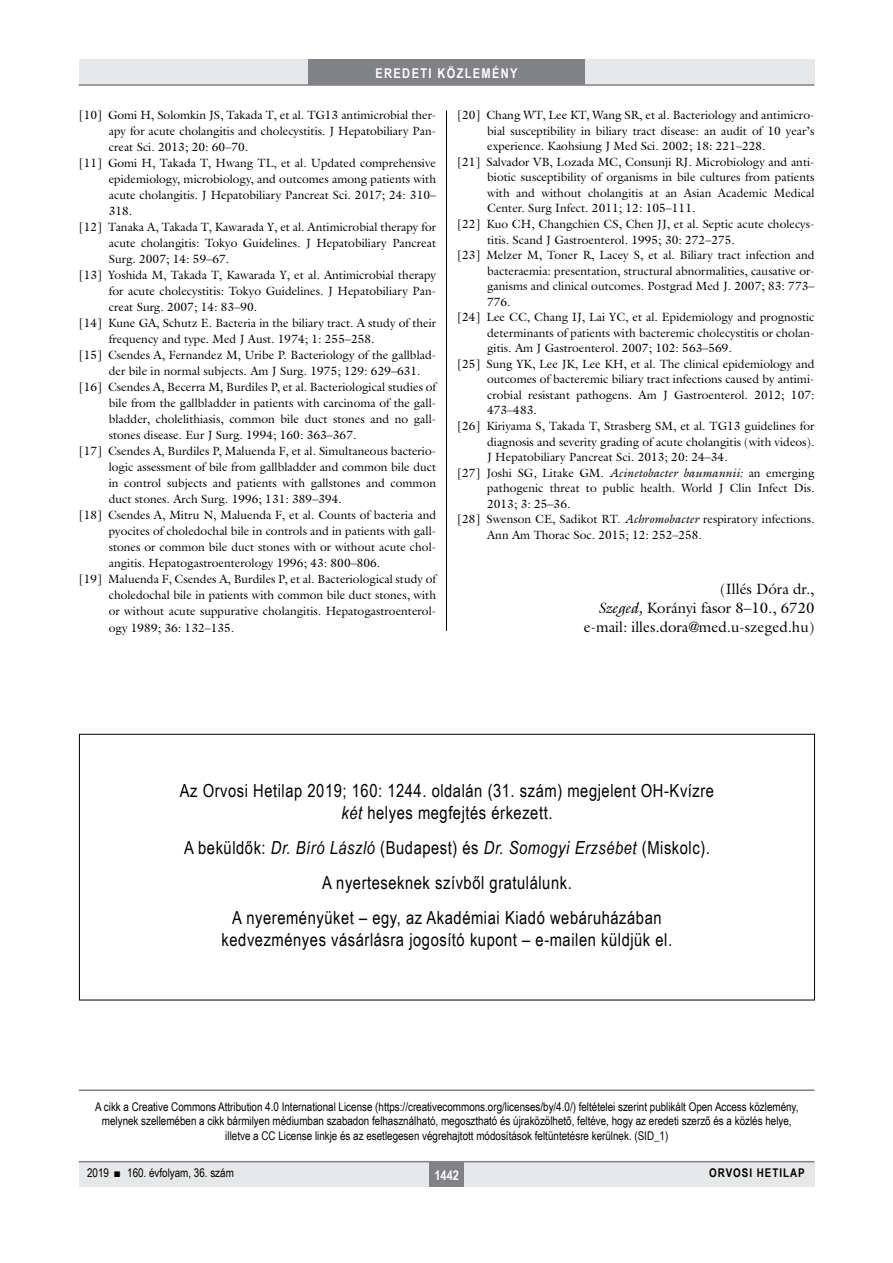
<style>
.page{position:relative;width:893px;height:1263px;background:#fff}
.page>*{position:absolute;margin:0;border:0;box-sizing:border-box;transform-origin:0 0}
.t1{font:18px/21.6px "Arial Narrow";letter-spacing:.03em;color:#000;text-align:center}
.irodalom_szerzo{font:15px "Galliard Reg";color:#000}
.t2{font:700 13.5px "Arial Narrow";letter-spacing:.1em;color:#fff}
.t3{font:12px/16px "Galliard Reg";color:#000;text-align:justify}
.roviditesek_cim{font:12px/14.4px "Arial Narrow";color:#000;text-align:center}
.t4{font:700 12px "Arial Narrow";letter-spacing:.08em;color:#000}
.s1{font-style:italic}
</style>
<div class="page">
<div style="left:79px;top:1161px;width:735px;height:25px;background:#e6e7e8"></div>
<hr style="left:79px;top:1161px;width:735px;height:1px;background:#808285">
<div style="left:430px;top:1161px;width:34px;height:25px;background:#808285"></div>
<div style="left:79px;top:60px;width:735px;height:25px;background:#e6e7e8"></div>
<div style="left:308px;top:60px;width:277px;height:25px;background:#808285"></div>
<hr style="left:79px;top:84px;width:735px;height:2px;background:#808285">
<hr style="left:446px;top:111px;width:1px;height:1026px;background:#000">
<hr style="left:79px;top:1089px;width:735px;height:2px;background:#808285">
<div style="left:79px;top:734px;width:736px;height:266px;border:1px solid #000"></div>
<p class="t2" style="left:375px;top:63px;width:144px">EREDETI KÖZLEMÉNY</p>
<p class="t3" style="left:109px;top:107px;width:329px;text-indent:-30px">[10] Gomi H, Solomkin JS, Takada T, et al. TG13 antimicrobial ther&shy;apy for acute cholangitis and cholecystitis. J Hepatobiliary Pan&shy;creat Sci. 2013; 20: 60–70.</p>
<p class="t3" style="left:109px;top:155px;width:329px;text-indent:-30px">[11] Gomi H, Takada T, Hwang TL, et al. Updated comprehensive epidemiology, microbiology, and outcomes among patients with acute cholangitis. J Hepatobiliary Pancreat Sci. 2017; 24: 310– 318.</p>
<p class="t3" style="left:109px;top:219px;width:329px;text-indent:-30px">[12] Tanaka A, Takada T, Kawarada Y, et al. Antimicrobial therapy for acute cholangitis: Tokyo Guidelines. J Hepatobiliary Pancreat Surg. 2007; 14: 59–67.</p>
<p class="t3" style="left:109px;top:267px;width:329px;text-indent:-30px">[13] Yoshida M, Takada T, Kawarada Y, et al. Antimicrobial therapy for acute cholecystitis: Tokyo Guidelines. J Hepatobiliary Pan&shy;creat Surg. 2007; 14: 83–90.</p>
<p class="t3" style="left:109px;top:315px;width:329px;text-indent:-30px">[14] Kune GA, Schutz E. Bacteria in the biliary tract. A study of their frequency and type. Med J Aust. 1974; 1: 255–258.</p>
<p class="t3" style="left:109px;top:347px;width:329px;text-indent:-30px">[15] Csendes A, Fernandez M, Uribe P. Bacteriology of the gallblad&shy;der bile in normal subjects. Am J Surg. 1975; 129: 629–631.</p>
<p class="t3" style="left:109px;top:379px;width:329px;text-indent:-30px">[16] Csendes A, Becerra M, Burdiles P, et al. Bacteriological studies of bile from the gallbladder in patients with carcinoma of the gall&shy;bladder, cholelithiasis, common bile duct stones and no gall&shy;stones disease. Eur J Surg. 1994; 160: 363–367.</p>
<p class="t3" style="left:109px;top:443px;width:329px;text-indent:-30px">[17] Csendes A, Burdiles P, Maluenda F, et al. Simultaneous bacterio&shy;logic assessment of bile from gallbladder and common bile duct in control subjects and patients with gallstones and common duct stones. Arch Surg. 1996; 131: 389–394.</p>
<p class="t3" style="left:109px;top:507px;width:329px;text-indent:-30px">[18] Csendes A, Mitru N, Maluenda F, et al. Counts of bacteria and pyocites of choledochal bile in controls and in patients with gall&shy;stones or common bile duct stones with or without acute chol&shy;angitis. Hepatogastroenterology 1996; 43: 800–806.</p>
<p class="t3" style="left:109px;top:571px;width:329px;text-indent:-30px">[19] Maluenda F, Csendes A, Burdiles P, et al. Bacteriological study of choledochal bile in patients with common bile duct stones, with or without acute suppurative cholangitis. Hepatogastroenterol&shy;ogy 1989; 36: 132–135.</p>
<p class="t3" style="left:487px;top:107px;width:329px;line-height:15.6px;text-indent:-30px">[20] Chang WT, Lee KT, Wang SR, et al. Bacteriology and antimicro&shy;bial susceptibility in biliary tract disease: an audit of 10 year’s experience. Kaohsiung J Med Sci. 2002; 18: 221–228.</p>
<p class="t3" style="left:487px;top:154px;width:329px;line-height:15.6px;text-indent:-30px">[21] Salvador VB, Lozada MC, Consunji RJ. Microbiology and anti&shy;biotic susceptibility of organisms in bile cultures from patients with and without cholangitis at an Asian Academic Medical Center. Surg Infect. 2011; 12: 105–111.</p>
<p class="t3" style="left:487px;top:216px;width:329px;line-height:15.6px;text-indent:-30px">[22] Kuo CH, Changchien CS, Chen JJ, et al. Septic acute cholecys&shy;titis. Scand J Gastroenterol. 1995; 30: 272–275.</p>
<p class="t3" style="left:487px;top:247px;width:329px;line-height:15.6px;text-indent:-30px">[23] Melzer M, Toner R, Lacey S, et al. Biliary tract infection and bacteraemia: presentation, structural abnormalities, causative or&shy;ganisms and clinical outcomes. Postgrad Med J. 2007; 83: 773– 776.</p>
<p class="t3" style="left:487px;top:309px;width:329px;line-height:15.6px;text-indent:-30px">[24] Lee CC, Chang IJ, Lai YC, et al. Epidemiology and prognostic determinants of patients with bacteremic cholecystitis or cholan&shy;gitis. Am J Gastroenterol. 2007; 102: 563–569.</p>
<p class="t3" style="left:487px;top:356px;width:329px;line-height:15.6px;text-indent:-30px">[25] Sung YK, Lee JK, Lee KH, et al. The clinical epidemiology and outcomes of bacteremic biliary tract infections caused by antimi&shy;crobial resistant pathogens. Am J Gastroenterol. 2012; 107:<br>473–483.</p>
<p class="t3" style="left:487px;top:418px;width:329px;line-height:15.6px;text-indent:-30px">[26] Kiriyama S, Takada T, Strasberg SM, et al. TG13 guidelines for diagnosis and severity grading of acute cholangitis (with videos).<br>J Hepatobiliary Pancreat Sci. 2013; 20: 24–34.</p>
<p class="t3" style="left:487px;top:465px;width:329px;line-height:15.6px;text-indent:-30px">[27] Joshi SG, Litake GM. <span class="s1">Acinetobacter baumannii:</span> an emerging pathogenic threat to public health. World J Clin Infect Dis.<br>2013; 3: 25–36.</p>
<p class="t3" style="left:487px;top:511px;width:329px;line-height:15.6px;text-indent:-30px">[28] Swenson CE, Sadikot RT. <span class="s1">Achromobacter</span> respiratory infections.<br>Ann Am Thorac Soc. 2015; 12: 252–258.</p>
<p class="irodalom_szerzo" style="left:720px;top:580px;width:96px">(Illés Dóra dr.,</p>
<p class="irodalom_szerzo" style="left:598px;top:598px;width:218px"><span class="s1">Szeged,</span> Korányi fasor 8–10., 6720</p>
<p class="irodalom_szerzo" style="left:584px;top:617px;width:232px">e-mail: illes.dora@med.u-szeged.hu)</p>
<p class="t1" style="left:180px;top:779px;width:536px">Az Orvosi Hetilap 2019; 160: 1244. oldalán (31. szám) megjelent OH-Kvízre</p>
<p class="t1" style="left:341px;top:801px;width:212px"><span class="s1">két</span> helyes megfejtés érkezett.</p>
<p class="t1" style="left:184px;top:836px;width:527px">A beküldők: <span class="s1">Dr. Bíró László</span> (Budapest) és <span class="s1">Dr. Somogyi Erzsébet</span> (Miskolc).</p>
<p class="t1" style="left:322px;top:871px;width:251px">A nyerteseknek szívből gratulálunk.</p>
<p class="t1" style="left:222px;top:906px;width:452px">A nyereményüket – egy, az Akadémiai Kiadó webáruházában kedvezményes vásárlásra jogosító kupont – e-mailen küldjük el.</p>
<p class="roviditesek_cim" style="left:95px;top:1099px;width:705px">A cikk a Creative Commons Attribution 4.0 International License (https://creativecommons.org/licenses/by/4.0/) feltételei szerint publikált Open Access közlemény, melynek szellemében a cikk bármilyen médiumban szabadon felhasználható, megosztható és újraközölhető, feltéve, hogy az eredeti szerző és a közlés helye, illetve a CC License linkje és az esetlegesen végrehajtott módosítások feltüntetésre kerülnek. (SID_1)</p>
<p class="roviditesek_cim" style="left:87px;top:1165px;width:148px">2019 ■ 160. évfolyam, 36. szám</p>
<p class="t2" style="left:434px;top:1165px;width:26px">1442</p>
<p class="t4" style="left:709px;top:1164px;width:97px">ORVOSI HETILAP</p>
</div>
